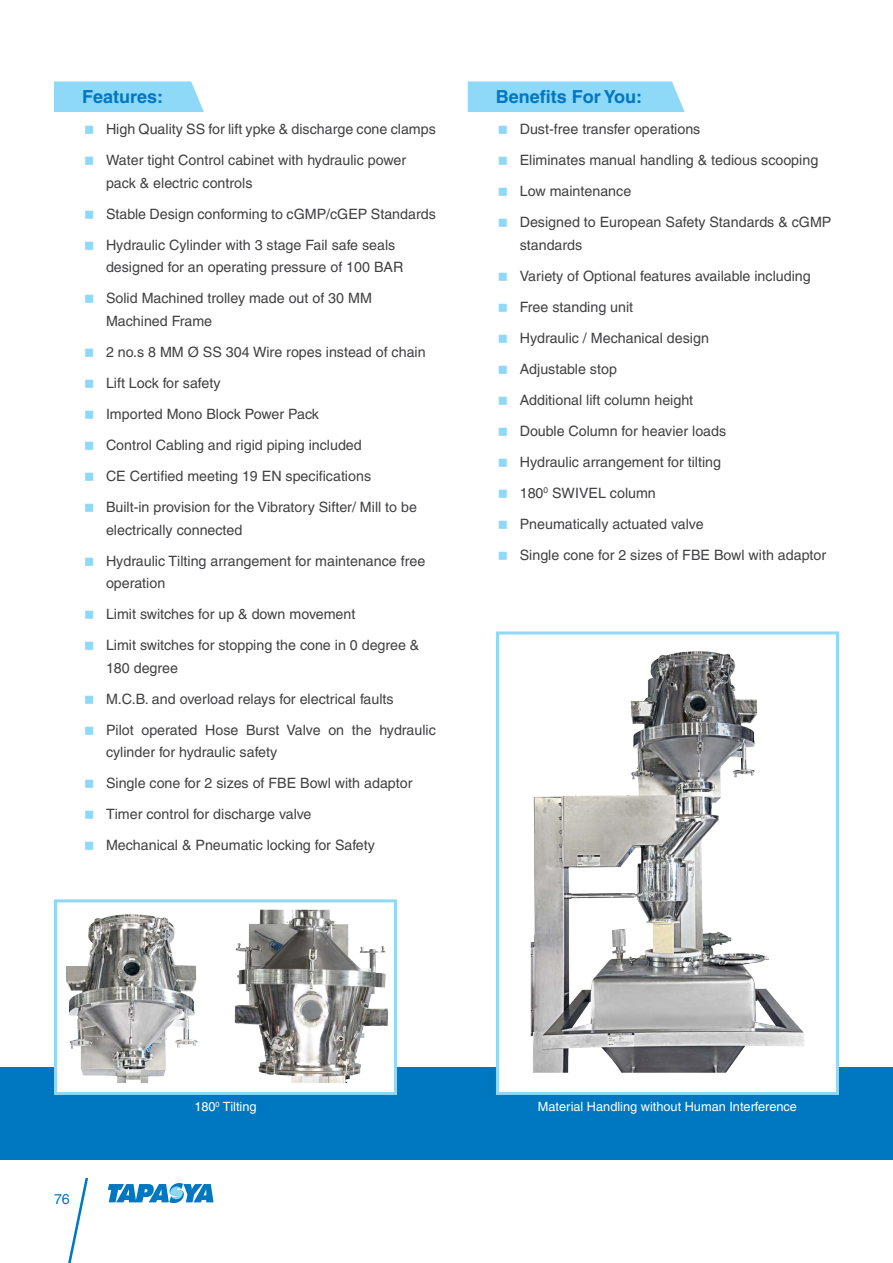
<style>
.page{position:relative;width:893px;height:1263px;background:#fff}
.page>*{position:absolute;margin:0;border:0;box-sizing:border-box;transform-origin:0 0}
.t1{font:700 18px "Helvetica";color:#0077c1}
.t2{font:14.25px/31px "Helvetica";color:#414042}
.t3{font:14.25px "Helvetica";color:#0077c1}
.t4{font:12.75px "Helvetica";color:#fff}
</style>
<div class="page">
<svg style="left:68px;top:1178px;width:20px;height:85px"></svg>
<svg style="left:108px;top:1183px;width:106px;height:20px"></svg>
<svg style="left:170px;top:1186px;width:13px;height:13px"></svg>
<div style="left:0;top:1067px;width:893px;height:92px;background:#0077c1"></div>
<svg style="left:54px;top:81px;width:150px;height:31px;background:#94daf8"></svg>
<div style="left:496px;top:631px;width:343px;height:464px;background:#fff;border:3px solid #8ed8f8"></div>
<svg style="left:54px;top:899px;width:343px;height:196px;background:#9ddcf8"></svg>
<div style="left:468px;top:81px;width:217px;height:31px;background:#8ed8f8"></div>
<img style="left:58px;top:902px;width:335px;height:190px">
<img style="left:530px;top:651px;width:274px;height:422px">
<p class="t1" style="left:82px;top:86px;width:83px">Features:</p>
<p class="t2" style="left:106px;top:114px;width:331px">High Quality SS for lift ypke &amp; discharge cone clamps<br>Water tight Control cabinet with hydraulic power</p>
<p class="t2" style="left:106px;top:167px;width:331px">pack &amp; electric controls<br>Stable Design conforming to cGMP/cGEP Standards<br>Hydraulic Cylinder with 3 stage Fail safe seals</p>
<p class="t2" style="left:106px;top:252px;width:299px">designed for an operating pressure of 100 BAR<br>Solid Machined trolley made out of 30 MM</p>
<p class="t2" style="left:106px;top:305px;width:321px">Machined Frame<br>2 no.s 8 MM Ø SS 304 Wire ropes instead of chain Lift Lock for safety<br>Imported Mono Block Power Pack<br>Control Cabling and rigid piping included<br>CE Certified meeting 19 EN specifications<br>Built-in provision for the Vibratory Sifter/ Mill to be</p>
<p class="t2" style="left:106px;top:514px;width:321px">electrically connected<br>Hydraulic Tilting arrangement for maintenance free</p>
<p class="t2" style="left:106px;top:567px;width:315px">operation<br>Limit switches for up &amp; down movement<br>Limit switches for stopping the cone in 0 degree &amp;</p>
<p class="t2" style="left:106px;top:652px;width:331px">180 degree<br>M.C.B. and overload relays for electrical faults<br>Pilot operated Hose Burst Valve on the hydraulic</p>
<p class="t2" style="left:106px;top:736px;width:308px">cylinder for hydraulic safety<br>Single cone for 2 sizes of FBE Bowl with adaptor Timer control for discharge valve<br>Mechanical &amp; Pneumatic locking for Safety</p>
<p class="t1" style="left:496px;top:86px;width:148px">Benefits For You:</p>
<p class="t2" style="left:520px;top:114px;width:313px">Dust-free transfer operations<br>Eliminates manual handling &amp; tedious scooping Low maintenance<br>Designed to European Safety Standards &amp; cGMP</p>
<p class="t2" style="left:520px;top:229px;width:308px">standards<br>Variety of Optional features available including<br>Free standing unit<br>Hydraulic / Mechanical design<br>Adjustable stop<br>Additional lift column height<br>Double Column for heavier loads<br>Hydraulic arrangement for tilting<br>180<sup>0</sup> SWIVEL column<br>Pneumatically actuated valve<br>Single cone for 2 sizes of FBE Bowl with adaptor</p>
<p class="t3" style="left:54px;top:1190px;width:17px">76</p>
<p class="t4" style="left:194px;top:1099px;width:64px">180<sup>0</sup> Tilting</p>
<p class="t4" style="left:538px;top:1099px;width:261px">Material Handling without Human Interference</p>
</div>
